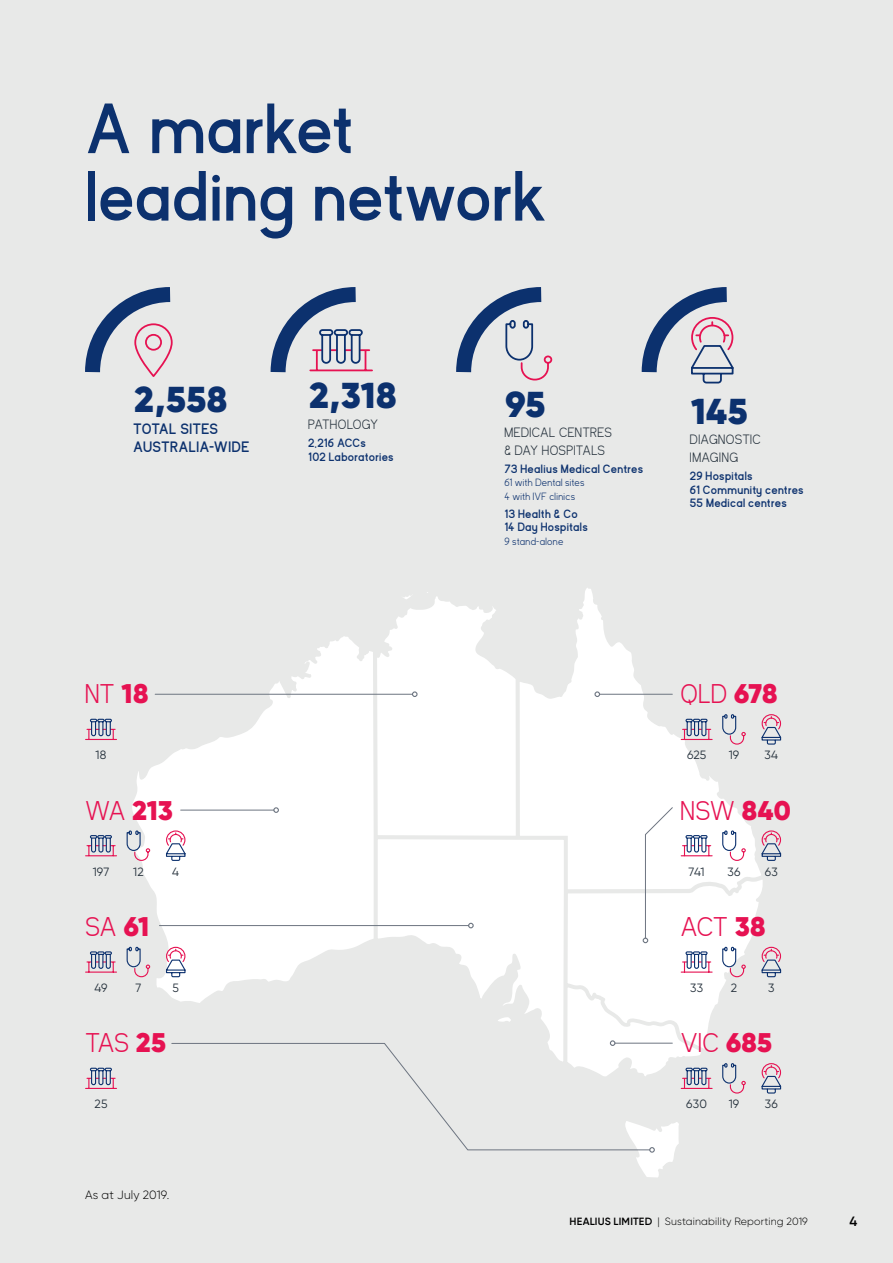
<style>
.page{position:relative;width:893px;height:1263px;background:#e8e9e8}
.page>*{position:absolute;margin:0;border:0;box-sizing:border-box;transform-origin:0 0}
.t1{font:700 70.5px/67.5px "Kayak Sans";letter-spacing:-.005em;color:#0c316e}
.t2{font:900 36px "Gilroy";letter-spacing:.01em;color:#0c316e}
.t3{font:300 27px "Kayak Sans";letter-spacing:-.01em;color:#e61252}
.t4{font:900 27px "Gilroy";color:#e61252}
.t5{font:700 15px/18px "Kayak Sans";letter-spacing:.02em;color:#0c316e}
.t6{font:300 13.5px/18px "Kayak Sans";letter-spacing:.025em;color:#232f3a}
.t7{font:300 13.5px "Kayak Sans";color:#232f3a}
.t8{font:600 13.5px "Gilroy";color:#000}
.t9{font:700 12px/13.5px "Kayak Sans";letter-spacing:.02em;color:#0c316e}
.t10{font:12px "Gilroy";letter-spacing:.02em;color:#232f3a}
.t11{font:300 12px "Gilroy";letter-spacing:.015em;color:#000}
.t12{font:300 10.5px/13.5px "Kayak Sans";letter-spacing:.02em;color:#0c316e}
.t13{font:300 10.5px "Gilroy";letter-spacing:.015em;color:#000}
.s1{font-family:"Gilroy";font-weight:900}
.s2{font-family:"Kayak Sans";font-weight:300}
.s3{font-weight:600}
</style>
<div class="page">
<svg style="left:132px;top:636px;width:241px;height:367px"></svg>
<svg style="left:85px;top:287px;width:88px;height:90px"></svg>
<hr style="left:310px;top:369px;width:62px;height:2px;background:#e61252">
<svg style="left:270px;top:287px;width:101px;height:86px"></svg>
<svg style="left:641px;top:287px;width:93px;height:97px"></svg>
<svg style="left:456px;top:287px;width:97px;height:94px"></svg>
<hr style="left:86px;top:971px;width:31px;height:2px;background:#e61252">
<svg style="left:87px;top:951px;width:28px;height:21px"></svg>
<svg style="left:126px;top:946px;width:25px;height:32px"></svg>
<svg style="left:165px;top:946px;width:21px;height:32px"></svg>
<hr style="left:86px;top:855px;width:31px;height:1px;background:#e61252">
<svg style="left:87px;top:835px;width:28px;height:21px"></svg>
<svg style="left:126px;top:830px;width:25px;height:31px"></svg>
<svg style="left:165px;top:830px;width:21px;height:31px"></svg>
<hr style="left:86px;top:739px;width:31px;height:1px;background:#e61252">
<svg style="left:87px;top:718px;width:28px;height:21px"></svg>
<hr style="left:86px;top:1088px;width:31px;height:1px;background:#e61252">
<svg style="left:87px;top:1067px;width:28px;height:21px"></svg>
<hr style="left:155px;top:694px;width:257px;height:1px;background:#6d7581">
<hr style="left:181px;top:810px;width:93px;height:1px;background:#6d7581">
<svg style="left:273px;top:807px;width:6px;height:6px"></svg>
<hr style="left:159px;top:925px;width:310px;height:1px;background:#6d7581">
<svg style="left:171px;top:1043px;width:451px;height:107px"></svg>
<svg style="left:622px;top:1121px;width:57px;height:56px"></svg>
<svg style="left:373px;top:588px;width:409px;height:506px"></svg>
<h1 class="t1" style="left:85px;top:97px;width:464px">A market leading network</h1>
<h2 class="t2" style="left:134px;top:377px;width:94px">2,558</h2>
<p class="t5" style="left:133px;top:420px;width:118px">TOTAL SITES<br>AUSTRALIA-WIDE</p>
<h2 class="t2" style="left:309px;top:372px;width:89px">2,318</h2>
<p class="t7" style="left:308px;top:417px;width:72px">PATHOLOGY</p>
<p class="t9" style="left:308px;top:436px;width:87px">2,216 ACCs<br>102 Laboratories</p>
<h2 class="t2" style="left:505px;top:381px;width:41px">95</h2>
<p class="t6" style="left:504px;top:424px;width:109px">MEDICAL CENTRES &amp; DAY HOSPITALS</p>
<p class="t9" style="left:504px;top:462px;width:140px">73 Healius Medical Centres</p>
<p class="t12" style="left:504px;top:476px;width:82px">61 with Dental sites<br>4 with IVF clinics</p>
<p class="t9" style="left:504px;top:507px;width:85px">13 Health &amp; Co<br>14 Day Hospitals</p>
<p class="t12" style="left:504px;top:534px;width:60px">9 stand-alone</p>
<h2 class="t2" style="left:691px;top:389px;width:58px">145</h2>
<p class="t6" style="left:690px;top:431px;width:72px">DIAGNOSTIC<br>IMAGING</p>
<p class="t9" style="left:690px;top:470px;width:115px">29 Hospitals<br>61 Community centres<br>55 Medical centres</p>
<h3 class="t3" style="left:85px;top:679px;width:65px">NT <span class="s1">18</span></h3>
<h3 class="t3" style="left:681px;top:679px;width:98px">QLD <span class="s1">678</span></h3>
<p class="t10" style="left:96px;top:748px;width:12px">18</p>
<p class="t10" style="left:687px;top:748px;width:21px">625</p>
<p class="t10" style="left:729px;top:748px;width:12px">19</p>
<p class="t10" style="left:764px;top:748px;width:15px">34</p>
<h3 class="t4" style="left:85px;top:793px;width:90px"><span class="s2">WA</span> 213</h3>
<h3 class="t3" style="left:681px;top:795px;width:112px">NSW <span class="s1">840</span></h3>
<p class="t10" style="left:93px;top:864px;width:18px">197</p>
<p class="t10" style="left:133px;top:864px;width:12px">12</p>
<p class="t10" style="left:172px;top:864px;width:8px">4</p>
<p class="t10" style="left:689px;top:864px;width:18px">741</p>
<p class="t10" style="left:727px;top:864px;width:15px">36</p>
<p class="t10" style="left:765px;top:864px;width:15px">63</p>
<h3 class="t3" style="left:85px;top:911px;width:66px">SA <span class="s1">61</span></h3>
<h3 class="t3" style="left:681px;top:911px;width:86px">ACT <span class="s1">38</span></h3>
<p class="t10" style="left:94px;top:980px;width:15px">49</p>
<p class="t10" style="left:135px;top:980px;width:7px">7</p>
<p class="t10" style="left:172px;top:980px;width:8px">5</p>
<p class="t10" style="left:690px;top:980px;width:14px">33</p>
<p class="t10" style="left:731px;top:980px;width:8px">2</p>
<p class="t10" style="left:768px;top:980px;width:8px">3</p>
<h3 class="t3" style="left:85px;top:1028px;width:82px">TAS <span class="s1">25</span></h3>
<h3 class="t3" style="left:681px;top:1028px;width:93px">VIC <span class="s1">685</span></h3>
<p class="t10" style="left:95px;top:1096px;width:14px">25</p>
<p class="t10" style="left:686px;top:1096px;width:22px">630</p>
<p class="t10" style="left:729px;top:1096px;width:12px">19</p>
<p class="t10" style="left:765px;top:1096px;width:15px">36</p>
<p class="t11" style="left:85px;top:1188px;width:86px">As at July 2019.</p>
<p class="t13" style="left:570px;top:1214px;width:240px"><span class="s3">HEALIUS LIMITED</span> | Sustainability Reporting 2019</p>
<p class="t8" style="left:849px;top:1213px;width:9px">4</p>
</div>
